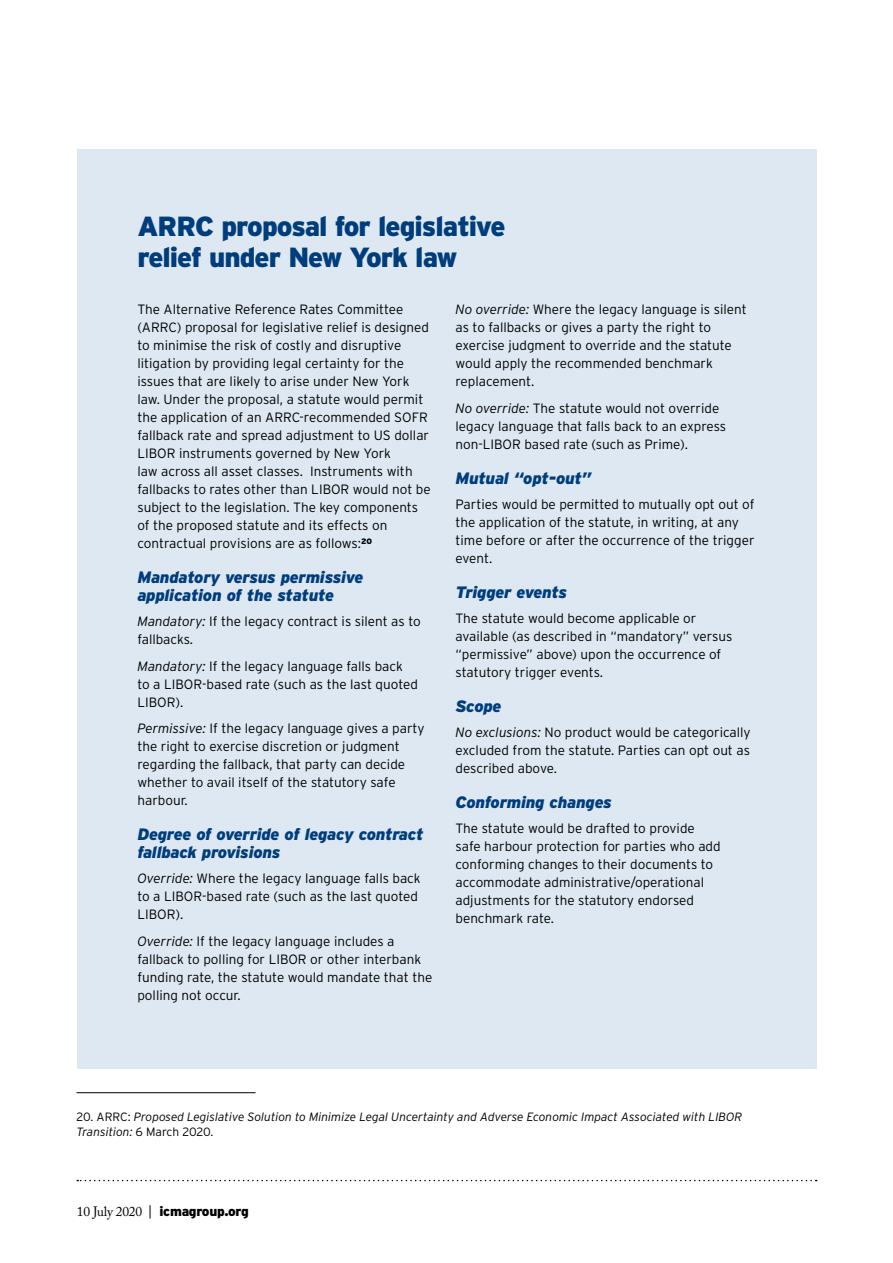
<style>
.page{position:relative;width:893px;height:1263px;background:#fff}
.page>*{position:absolute;margin:0;border:0;box-sizing:border-box;transform-origin:0 0}
.t1{font:900 27.75px/31.3px "Interstate";letter-spacing:-.035em;color:#003d7c}
.t2{font:italic 900 16.5px/18px "Interstate";letter-spacing:-.015em;color:#003d7c}
.t3{font:300 13.5px/18px "Interstate";color:#000}
.t4{font:900 13.5px "Interstate";letter-spacing:-.02em;color:#000}
.t5{font:italic 300 12px/15px "Interstate";color:#000}
.s1{font-style:italic}
.s2{font-style:normal}
.s3{font-family:"Adobe Caslon Pro";font-weight:400}
.s4{font-weight:300}
</style>
<div class="page">
<svg style="left:77px;top:1180px;width:740px;height:1px"></svg>
<div style="left:77px;top:149px;width:739px;height:919px;background:#dde8f2"></div>
<hr style="left:77px;top:1092px;width:179px;height:1px;background:#000">
<h1 class="t1" style="left:137px;top:210px;width:370px">ARRC proposal for legislative relief under New York law</h1>
<p class="t3" style="left:137px;top:300px;width:295px">The Alternative Reference Rates Committee (ARRC) proposal for legislative relief is designed to minimise the risk of costly and disruptive litigation by providing legal certainty for the issues that are likely to arise under New York law. Under the proposal, a statute would permit the application of an ARRC-recommended SOFR fallback rate and spread adjustment to US dollar LIBOR instruments governed by New York<br>law across all asset classes. Instruments with fallbacks to rates other than LIBOR would not be subject to the legislation. The key components of the proposed statute and its effects on contractual provisions are as follows:<sup>20</sup></p>
<p class="t2" style="left:137px;top:568px;width:228px">Mandatory versus permissive application of the statute</p>
<p class="t3" style="left:137px;top:612px;width:285px"><span class="s1">Mandatory:</span> If the legacy contract is silent as to fallbacks.</p>
<p class="t3" style="left:137px;top:657px;width:282px"><span class="s1">Mandatory:</span> If the legacy language falls back to a LIBOR-based rate (such as the last quoted<br>LIBOR).</p>
<p class="t3" style="left:137px;top:719px;width:289px"><span class="s1">Permissive:</span> If the legacy language gives a party the right to exercise discretion or judgment regarding the fallback, that party can decide whether to avail itself of the statutory safe harbour.</p>
<p class="t2" style="left:137px;top:825px;width:288px">Degree of override of legacy contract fallback provisions</p>
<p class="t3" style="left:137px;top:869px;width:285px"><span class="s1">Override:</span> Where the legacy language falls back to a LIBOR-based rate (such as the last quoted<br>LIBOR).</p>
<p class="t3" style="left:137px;top:932px;width:296px"><span class="s1">Override:</span> If the legacy language includes a fallback to polling for LIBOR or other interbank funding rate, the statute would mandate that the polling not occur.</p>
<p class="t3" style="left:455px;top:300px;width:293px"><span class="s1">No override:</span> Where the legacy language is silent as to fallbacks or gives a party the right to exercise judgment to override and the statute would apply the recommended benchmark replacement.</p>
<p class="t3" style="left:455px;top:399px;width:272px"><span class="s1">No override:</span> The statute would not override legacy language that falls back to an express non-LIBOR based rate (such as Prime).</p>
<p class="t2" style="left:455px;top:469px;width:138px">Mutual “opt-out”</p>
<p class="t3" style="left:455px;top:495px;width:301px">Parties would be permitted to mutually opt out of the application of the statute, in writing, at any time before or after the occurrence of the trigger event.</p>
<p class="t2" style="left:455px;top:583px;width:113px">Trigger events</p>
<p class="t3" style="left:455px;top:609px;width:278px">The statute would become applicable or available (as described in “mandatory” versus “permissive” above) upon the occurrence of statutory trigger events.</p>
<p class="t2" style="left:455px;top:697px;width:48px">Scope</p>
<p class="t3" style="left:455px;top:723px;width:297px;text-align:justify"><span class="s1">No exclusions:</span> No product would be categorically excluded from the statute. Parties can opt out as described above.</p>
<p class="t2" style="left:455px;top:793px;width:158px">Conforming changes</p>
<p class="t3" style="left:455px;top:819px;width:267px">The statute would be drafted to provide safe harbour protection for parties who add conforming changes to their documents to accommodate administrative/operational adjustments for the statutory endorsed benchmark rate.</p>
<p class="t5" style="left:77px;top:1109px;width:667px"><span class="s2">20. ARRC:</span> Proposed Legislative Solution to Minimize Legal Uncertainty and Adverse Economic Impact Associated with LIBOR<br>Transition: <span class="s2">6 March 2020.</span></p>
<p class="t4" style="left:77px;top:1203px;width:173px"><span class="s3">10 July 2020</span> <span class="s4">|</span> icmagroup.org</p>
</div>
